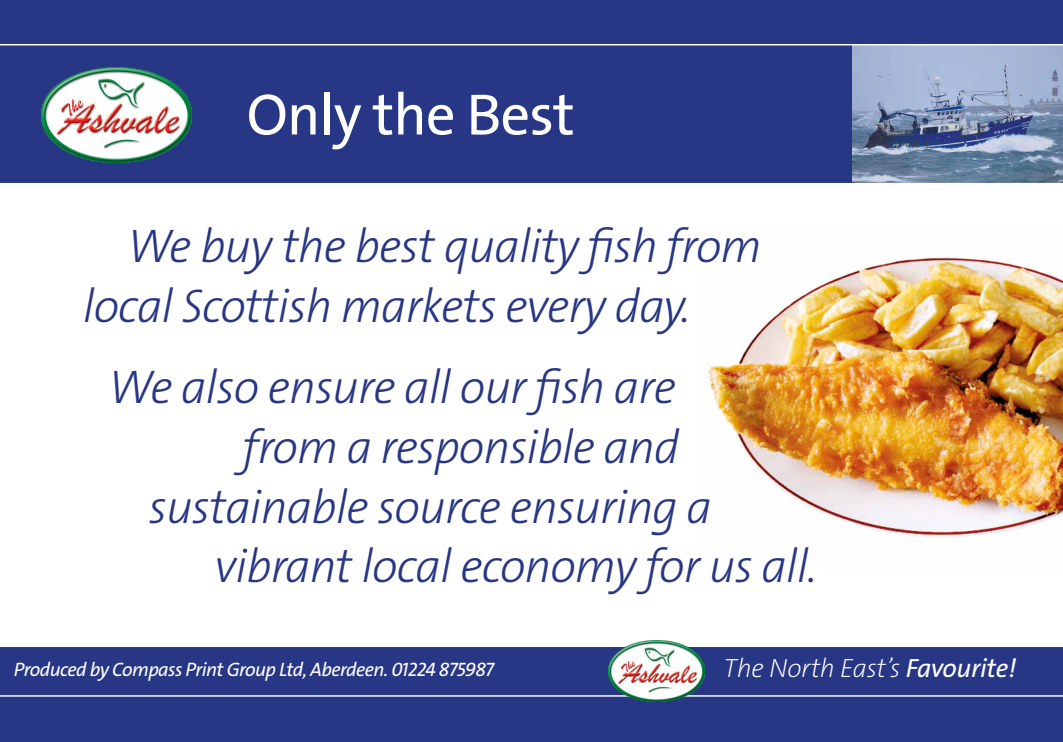
<style>
.page{position:relative;width:1063px;height:742px;background:#fff}
.page>*{position:absolute;margin:0;border:0;box-sizing:border-box;transform-origin:0 0}
.t1{font:58.5px "BG The Sans W5 Plain";letter-spacing:-.015em;color:#fff}
.t2{font:47.5px/59.5px "BG The Sans W3 Lig IT";letter-spacing:-.02em;color:#273685}
.t3{font:26.5px "BG The Sans W2 Ex Lig IT";letter-spacing:-.01em;color:#fff}
.t4{font:19.5px "BG The Sans W5 Plain IT";letter-spacing:-.03em;color:#fff}
.s1{font-family:"BG The Sans W5 Plain IT"}
</style>
<div class="page">
<div style="left:0;top:0;width:1063px;height:741px;background:#273685"></div>
<img style="left:853px;top:45px;width:210px;height:138px">
<hr style="left:0;top:44px;width:1063px;height:1px;background:#fff">
<hr style="left:0;top:694px;width:1063px;height:2px;background:#fff">
<div style="left:0;top:183px;width:1063px;height:463px;background:#fff"></div>
<img style="left:608px;top:640px;width:96px;height:61px">
<img style="left:42px;top:67px;width:150px;height:96px">
<img style="left:707px;top:257px;width:356px;height:281px">
<p class="t1" style="left:247px;top:77px;width:330px">Only the Best</p>
<p class="t2" style="left:83px;top:218px;width:680px;text-indent:45px">We buy the best quality fish from local Scottish markets every day.</p>
<p class="t2" style="left:109px;top:359px;width:569px">We also ensure all our fish are</p>
<p class="t2" style="left:243px;top:419px;width:438px">from a responsible and</p>
<p class="t2" style="left:149px;top:478px;width:565px">sustainable source ensuring a</p>
<p class="t2" style="left:215px;top:538px;width:604px">vibrant local economy for us all.</p>
<p class="t4" style="left:14px;top:658px;width:482px">Produced by Compass Print Group Ltd, Aberdeen. 01224 875987</p>
<p class="t3" style="left:724px;top:654px;width:295px">The North East’s <span class="s1">Favourite!</span></p>
</div>
